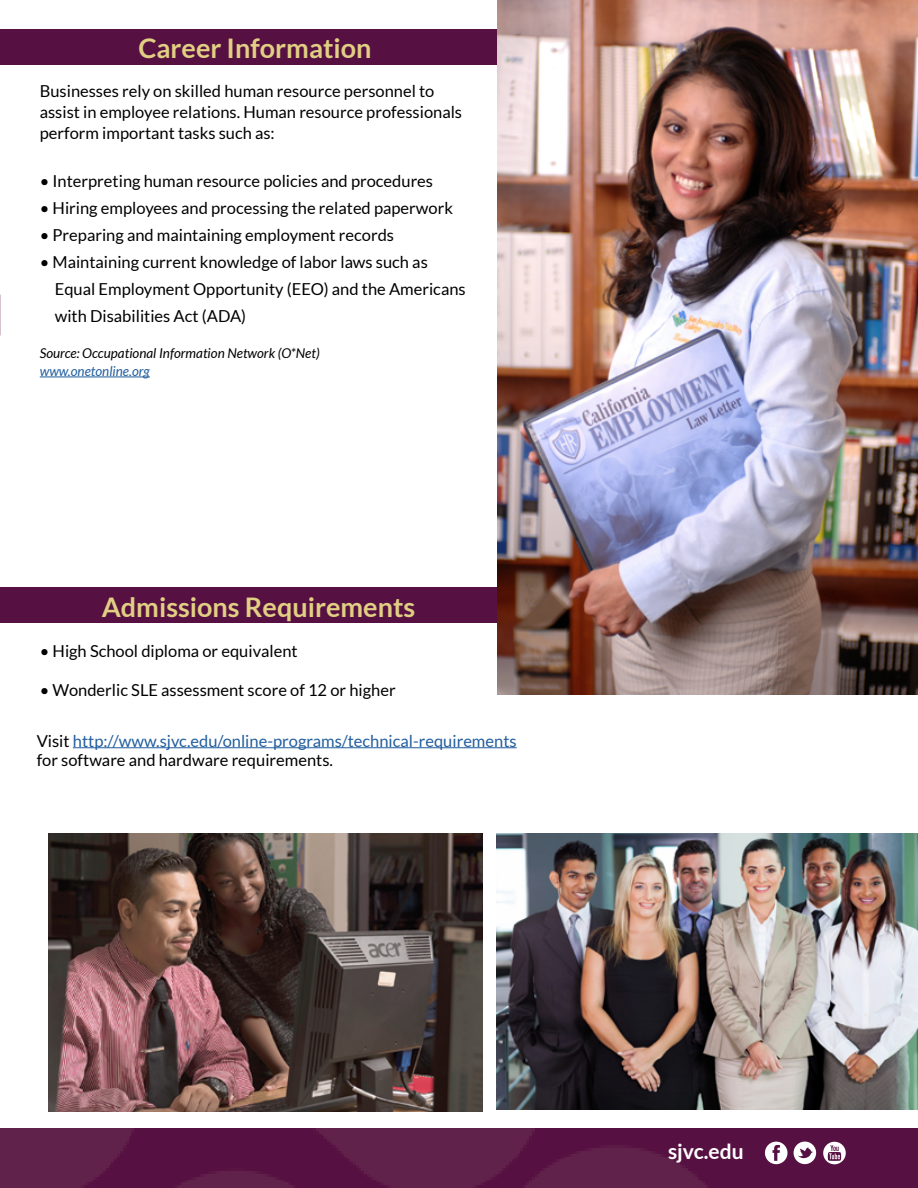
<style>
.page{position:relative;width:918px;height:1188px;background:#fff}
.page>*{position:absolute;margin:0;border:0;box-sizing:border-box;transform-origin:0 0}
.t1{font:700 27px "Lato";color:#e1cf83}
.t2{font:700 21px "Lato";color:#fff}
.t3{font:16.5px/21px "Lato";color:#000}
.t4{font:16.5px "Lato";color:#215e9e}
.t5{font:italic 13.5px "Lato";color:#000}
.t6{font:italic 13.5px "Lato";color:#215e9e}
.s1{color:#000}
</style>
<div class="page">
<div style="left:0;top:29px;width:778px;height:36px;background:#571042"></div>
<div style="left:0;top:587px;width:507px;height:36px;background:#571042"></div>
<hr style="left:40px;top:377px;width:110px;height:1px;background:#215e9e">
<img style="left:496px;top:833px;width:422px;height:276px">
<img style="left:0;top:1128px;width:918px;height:60px">
<img style="left:49px;top:833px;width:434px;height:279px">
<svg style="left:794px;top:1142px;width:22px;height:22px"></svg>
<svg style="left:765px;top:1142px;width:23px;height:22px"></svg>
<svg style="left:823px;top:1142px;width:23px;height:22px"></svg>
<img style="left:0;top:312px;width:1px;height:275px">
<img style="left:497px;top:0;width:421px;height:694px">
<hr style="left:73px;top:747px;width:444px;height:1px;background:#215e9e">
<p class="t1" style="left:138px;top:33px;width:235px">Career Information</p>
<p class="t3" style="left:40px;top:80px;width:424px">Businesses rely on skilled human resource personnel to assist in employee relations. Human resource professionals perform important tasks such as:</p>
<p class="t3" style="left:40px;top:170px;width:395px">• Interpreting human resource policies and procedures</p>
<p class="t3" style="left:40px;top:197px;width:415px">• Hiring employees and processing the related paperwork</p>
<p class="t3" style="left:40px;top:224px;width:356px">• Preparing and maintaining employment records</p>
<p class="t3" style="left:55px;top:248px;width:412px;line-height:27px;text-indent:-15px">• Maintaining current knowledge of labor laws such as<br>Equal Employment Opportunity (EEO) and the Americans with Disabilities Act (ADA)</p>
<p class="t5" style="left:40px;top:346px;width:282px">Source: Occupational Information Network (O*Net)</p>
<p class="t6" style="left:40px;top:364px;width:112px">www.onetonline.org</p>
<p class="t1" style="left:102px;top:592px;width:315px">Admissions Requirements</p>
<p class="t3" style="left:40px;top:640px;width:259px">• High School diploma or equivalent</p>
<p class="t3" style="left:40px;top:680px;width:357px">• Wonderlic SLE assessment score of 12 or higher</p>
<p class="t4" style="left:37px;top:731px;width:481px"><span class="s1">Visit</span> http://www.sjvc.edu/online-programs/technical-requirements</p>
<p class="t3" style="left:37px;top:750px;width:298px">for software and hardware requirements.</p>
<p class="t2" style="left:668px;top:1140px;width:77px">sjvc.edu</p>
</div>
